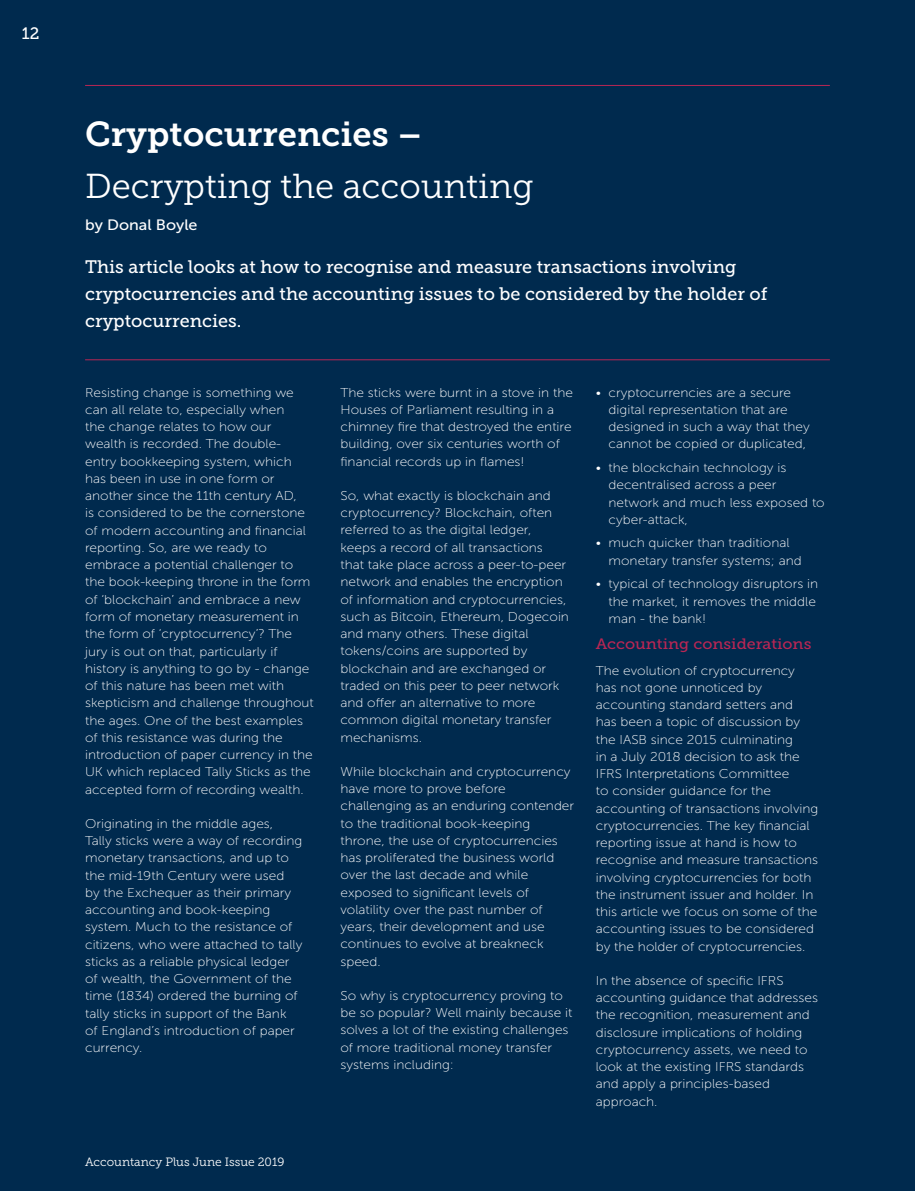
<style>
.page{position:relative;width:915px;height:1191px;background:#fff}
.page>*{position:absolute;margin:0;border:0;box-sizing:border-box;transform-origin:0 0}
.t1{font:34.5px "Museo Slab 300";color:#fff}
.t2{font:34.5px "Museo Slab 700";color:#fff}
.t3{font:18px/27px "Museo Slab 500";color:#fff}
.t4{font:16.5px "Museo Slab 500";color:#fff}
.t5{font:15px "Museo Slab 500";color:#b92654;scale:1.07 1}
.t6{font:15px "Museo Sans 500";color:#fff;scale:1.07 1}
.t7{font:12.75px/17.2px "Museo Sans 100";color:#fff;scale:1.07 1}
.t8{font:12px "Museo Slab 300";color:#fff}
</style>
<div class="page">
<div style="left:0;top:0;width:914px;height:1191px;background:#002a4e"></div>
<hr style="left:85px;top:359px;width:744px;height:1px;background:#b92654">
<hr style="left:85px;top:85px;width:744px;height:1px;background:#b92654">
<p class="t4" style="left:22px;top:24px;width:19px">12</p>
<h1 class="t2" style="left:85px;top:114px;width:338px">Cryptocurrencies –</h1>
<h1 class="t1" style="left:85px;top:167px;width:450px">Decrypting the accounting</h1>
<p class="t6" style="left:85px;top:216px;width:106px">by Donal Boyle</p>
<h2 class="t3" style="left:85px;top:254px;width:683px">This article looks at how to recognise and measure transactions involving cryptocurrencies and the accounting issues to be considered by the holder of cryptocurrencies.</h2>
<p class="t7" style="left:85px;top:384px;width:215px">Resisting change is something we can all relate to, especially when<br>the change relates to how our wealth is recorded. The double&shy;entry bookkeeping system, which has been in use in one form or another since the 11th century AD,<br>is considered to be the cornerstone of modern accounting and financial reporting. So, are we ready to embrace a potential challenger to the book-keeping throne in the form of ‘blockchain’ and embrace a new form of monetary measurement in the form of ‘cryptocurrency’? The jury is out on that, particularly if history is anything to go by - change of this nature has been met with skepticism and challenge throughout the ages. One of the best examples of this resistance was during the introduction of paper currency in the UK which replaced Tally Sticks as the accepted form of recording wealth.</p>
<p class="t7" style="left:85px;top:815px;width:204px">Originating in the middle ages,<br>Tally sticks were a way of recording monetary transactions, and up to the mid-19th Century were used<br>by the Exchequer as their primary accounting and book-keeping system. Much to the resistance of citizens, who were attached to tally sticks as a reliable physical ledger of wealth, the Government of the time (1834) ordered the burning of tally sticks in support of the Bank<br>of England’s introduction of paper currency.</p>
<p class="t8" style="left:85px;top:1155px;width:201px">Accountancy Plus June Issue 2019</p>
<p class="t7" style="left:340px;top:384px;width:219px">The sticks were burnt in a stove in the Houses of Parliament resulting in a chimney fire that destroyed the entire building, over six centuries worth of financial records up in flames!</p>
<p class="t7" style="left:340px;top:487px;width:215px">So, what exactly is blockchain and cryptocurrency? Blockchain, often referred to as the digital ledger, keeps a record of all transactions that take place across a peer-to-peer network and enables the encryption of information and cryptocurrencies, such as Bitcoin, Ethereum, Dogecoin and many others. These digital tokens/coins are supported by blockchain and are exchanged or traded on this peer to peer network and offer an alternative to more common digital monetary transfer mechanisms.</p>
<p class="t7" style="left:340px;top:763px;width:220px">While blockchain and cryptocurrency have more to prove before challenging as an enduring contender to the traditional book-keeping throne, the use of cryptocurrencies has proliferated the business world over the last decade and while exposed to significant levels of volatility over the past number of years, their development and use continues to evolve at breakneck speed.</p>
<p class="t7" style="left:340px;top:987px;width:218px">So why is cryptocurrency proving to be so popular? Well mainly because it solves a lot of the existing challenges of more traditional money transfer systems including:</p>
<p class="t7" style="left:608px;top:384px;width:189px;text-indent:-13px">• cryptocurrencies are a secure digital representation that are designed in such a way that they cannot be copied or duplicated,</p>
<p class="t7" style="left:608px;top:459px;width:203px;text-indent:-13px">• the blockchain technology is decentralised across a peer network and much less exposed to cyber-attack,</p>
<p class="t7" style="left:608px;top:534px;width:182px;text-indent:-13px">• much quicker than traditional monetary transfer systems; and</p>
<p class="t7" style="left:608px;top:575px;width:197px;text-indent:-13px">• typical of technology disruptors in the market, it removes the middle man - the bank!</p>
<p class="t5" style="left:595px;top:635px;width:203px">Accounting considerations</p>
<p class="t7" style="left:595px;top:661px;width:209px">The evolution of cryptocurrency has not gone unnoticed by accounting standard setters and<br>has been a topic of discussion by the IASB since 2015 culminating<br>in a July 2018 decision to ask the IFRS Interpretations Committee<br>to consider guidance for the accounting of transactions involving cryptocurrencies. The key financial reporting issue at hand is how to recognise and measure transactions involving cryptocurrencies for both the instrument issuer and holder. In this article we focus on some of the accounting issues to be considered by the holder of cryptocurrencies.</p>
<p class="t7" style="left:595px;top:972px;width:209px">In the absence of specific IFRS accounting guidance that addresses the recognition, measurement and disclosure implications of holding cryptocurrency assets, we need to look at the existing IFRS standards and apply a principles-based approach.</p>
</div>
